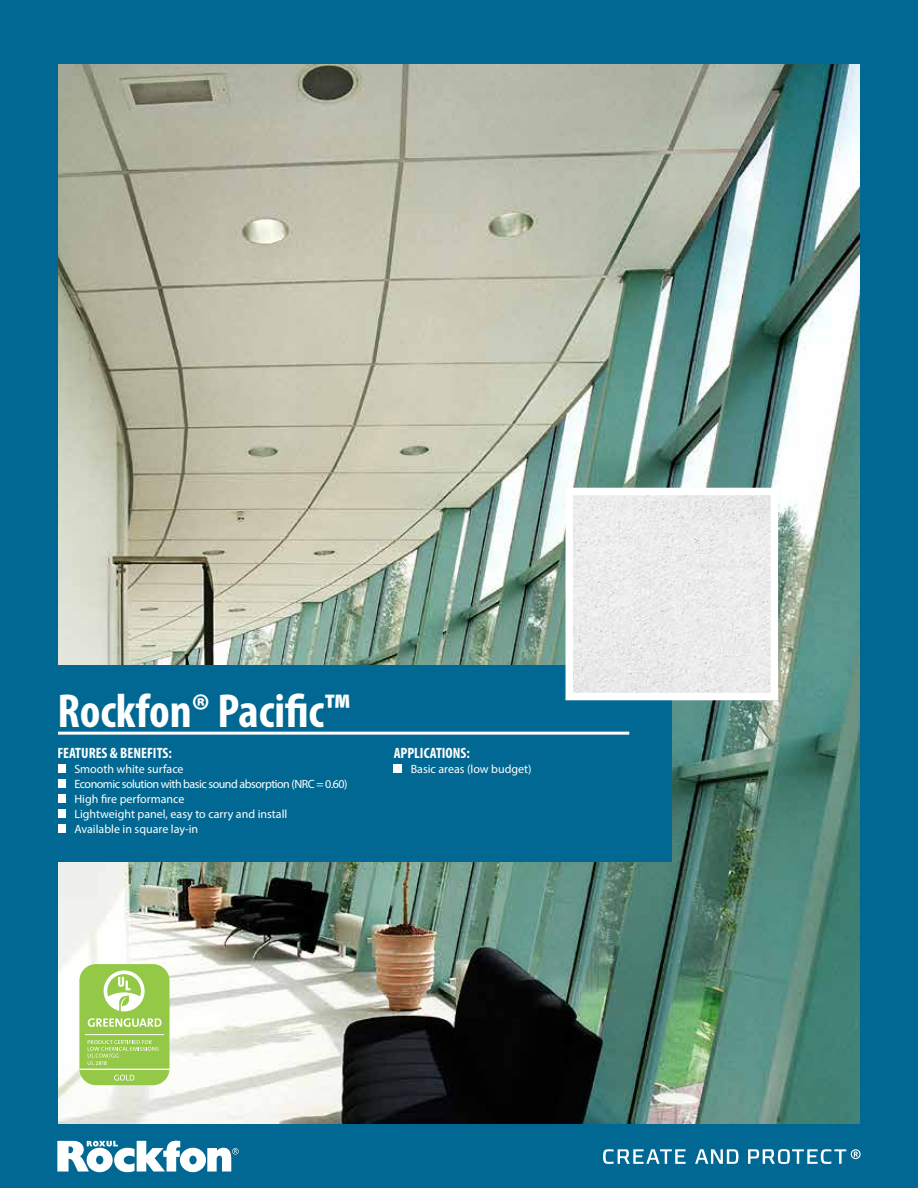
<style>
.page{position:relative;width:918px;height:1188px;background:#fff}
.page>*{position:absolute;margin:0;border:0;box-sizing:border-box;transform-origin:0 0}
.t1{font:700 condensed 48px "Myriad Pro";color:#fff}
.t2{font:700 condensed 15px "Myriad Pro";color:#fff}
.t3{font:12px/15px "Myriad Pro";color:#fff}
</style>
<div class="page">
<img style="left:57px;top:63px;width:804px;height:1062px">
<div style="left:0;top:665px;width:672px;height:196px;background:#006892"></div>
<div style="left:57px;top:765px;width:9px;height:8px;background:#fff"></div>
<div style="left:57px;top:780px;width:9px;height:8px;background:#fff"></div>
<div style="left:57px;top:795px;width:9px;height:8px;background:#fff"></div>
<div style="left:57px;top:810px;width:9px;height:8px;background:#fff"></div>
<div style="left:57px;top:825px;width:9px;height:8px;background:#fff"></div>
<div style="left:394px;top:765px;width:8px;height:8px;background:#fff"></div>
<div style="left:0;top:1125px;width:918px;height:63px;background:#006892"></div>
<hr style="left:57px;top:732px;width:572px;height:3px;background:#fff">
<svg style="left:562px;top:484px;width:220px;height:220px"></svg>
<div style="left:0;top:0;width:57px;height:1188px;background:#006892"></div>
<div style="left:861px;top:0;width:57px;height:1188px;background:#006892"></div>
<div style="left:0;top:0;width:918px;height:63px;background:#006892"></div>
<svg style="left:695px;top:1149px;width:43px;height:15px"></svg>
<svg style="left:748px;top:1149px;width:113px;height:15px"></svg>
<svg style="left:603px;top:1149px;width:83px;height:15px"></svg>
<svg style="left:57px;top:1141px;width:182px;height:31px"></svg>
<div style="left:79px;top:964px;width:91px;height:121px;background:#94c947;border-radius:17px"></div>
<hr style="left:80px;top:1069px;width:90px;height:1px;background:#fff">
<svg style="left:114px;top:1075px;width:20px;height:6px"></svg>
<svg style="left:104px;top:970px;width:41px;height:42px"></svg>
<svg style="left:88px;top:1040px;width:71px;height:25px"></svg>
<hr style="left:85px;top:1034px;width:79px;height:1px;background:#fff">
<svg style="left:88px;top:1018px;width:74px;height:9px"></svg>
<h1 class="t1" style="left:57px;top:681px;width:294px">Rockfon® Pacific™</h1>
<p class="t2" style="left:57px;top:744px;width:116px">FEATURES &amp; BENEFITS:</p>
<p class="t3" style="left:74px;top:761px;width:275px">Smooth white surface<br>Economic solution with basic sound absorption (NRC = 0.60)<br>High fire performance<br>Lightweight panel, easy to carry and install<br>Available in square lay-in</p>
<p class="t2" style="left:394px;top:744px;width:78px">APPLICATIONS:</p>
<p class="t3" style="left:411px;top:761px;width:122px">Basic areas (low budget)</p>
</div>
